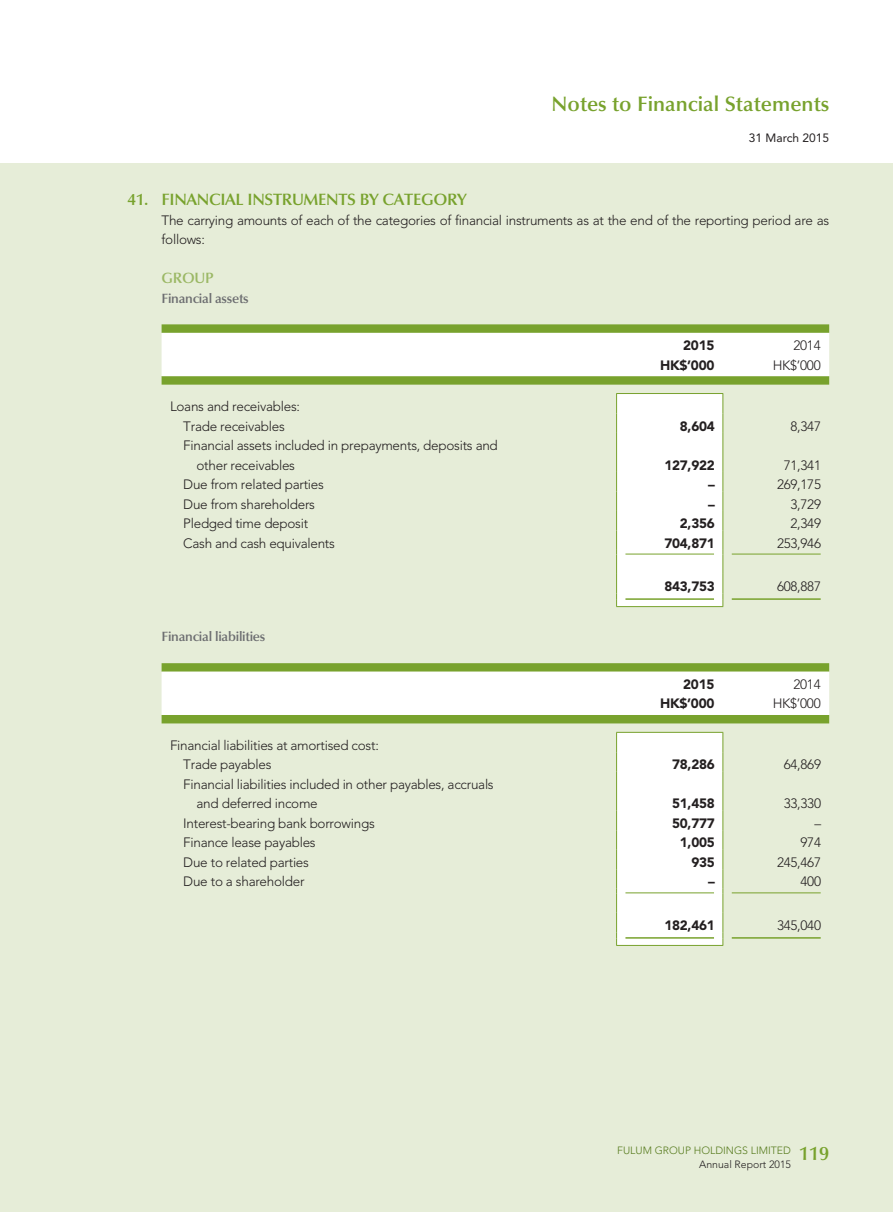
<style>
.page{position:relative;width:893px;height:1212px;background:#fff}
.page>*{position:absolute;margin:0;border:0;box-sizing:border-box;transform-origin:0 0}
.t1{font:600 21px "Optima LT Std";color:#78a22d}
.t2{font:600 19.5px "Optima LT Std";color:#78a22d}
._01_H1{font:600 16.5px "Optima LT Std";letter-spacing:-.02em;color:#78a22d}
._02_H2{font:600 15px "Optima LT Std";letter-spacing:-.02em;color:#9bb865}
._50_Table_txt{font:300 13.5px "Avenir LT Std";letter-spacing:-.02em;color:#231f20}
._00_txt{font:300 13.5px/19.5px "Avenir LT Std";letter-spacing:-.02em;color:#231f20}
._50_Table_txt-2{font:900 13.5px "Avenir LT Std";letter-spacing:-.02em;color:#231f20}
._03_H3{font:600 13.5px "Optima LT Std";letter-spacing:-.02em;color:#6c6d70}
.t3{font:12px "Avenir LT Std";color:#231f20}
.t4{font:300 10.5px "Avenir LT Std";color:#587c1f}
.t5{font:300 10.5px "Avenir LT Std";color:#231f20}
</style>
<div class="page">
<div style="left:0;top:164px;width:893px;height:1048px;background:#e6edd8"></div>
<svg style="left:162px;top:324px;width:667px;height:9px;background:#7fa738"></svg>
<svg style="left:162px;top:333px;width:667px;height:274px"></svg>
<hr style="left:616px;top:393px;width:107px;height:1px;background:#78a22d">
<svg style="left:616px;top:394px;width:1px;height:39px"></svg>
<svg style="left:722px;top:394px;width:1px;height:39px"></svg>
<hr style="left:616px;top:433px;width:1px;height:39px;background:#78a22d">
<hr style="left:722px;top:433px;width:1px;height:39px;background:#78a22d">
<svg style="left:616px;top:472px;width:1px;height:134px"></svg>
<svg style="left:722px;top:472px;width:1px;height:134px"></svg>
<hr style="left:616px;top:606px;width:107px;height:1px;background:#78a22d">
<hr style="left:625px;top:554px;width:89px;height:1px;background:#78a22d">
<hr style="left:732px;top:554px;width:89px;height:1px;background:#78a22d">
<hr style="left:625px;top:598px;width:89px;height:2px;background:#78a22d">
<hr style="left:732px;top:598px;width:89px;height:2px;background:#78a22d">
<svg style="left:162px;top:663px;width:667px;height:9px;background:#81a83b"></svg>
<svg style="left:162px;top:672px;width:667px;height:273px"></svg>
<hr style="left:616px;top:732px;width:107px;height:1px;background:#78a22d">
<svg style="left:616px;top:733px;width:1px;height:39px"></svg>
<svg style="left:722px;top:733px;width:1px;height:39px"></svg>
<hr style="left:616px;top:772px;width:1px;height:39px;background:#78a22d">
<hr style="left:722px;top:772px;width:1px;height:39px;background:#78a22d">
<svg style="left:616px;top:811px;width:1px;height:134px"></svg>
<svg style="left:722px;top:811px;width:1px;height:134px"></svg>
<hr style="left:616px;top:945px;width:107px;height:1px;background:#78a22d">
<hr style="left:625px;top:892px;width:89px;height:1px;background:#78a22d">
<hr style="left:732px;top:892px;width:89px;height:1px;background:#78a22d">
<hr style="left:625px;top:937px;width:89px;height:2px;background:#78a22d">
<hr style="left:732px;top:937px;width:89px;height:2px;background:#78a22d">
<h1 class="t1" style="left:552px;top:92px;width:279px">Notes to Financial Statements</h1>
<p class="t3" style="left:749px;top:131px;width:82px">31 March 2015</p>
<p class="_01_H1" style="left:128px;top:190px;width:341px">41. FINANCIAL INSTRUMENTS BY CATEGORY</p>
<p class="_00_txt" style="left:162px;top:210px;width:669px">The carrying amounts of each of the categories of financial instruments as at the end of the reporting period are as follows:</p>
<p class="_02_H2" style="left:162px;top:269px;width:54px">GROUP</p>
<p class="_03_H3" style="left:162px;top:290px;width:89px">Financial assets</p>
<p class="_50_Table_txt-2" style="left:683px;top:337px;width:33px">2015</p>
<p class="_50_Table_txt" style="left:793px;top:337px;width:29px">2014</p>
<p class="_50_Table_txt-2" style="left:660px;top:357px;width:56px">HK$’000</p>
<p class="_50_Table_txt" style="left:773px;top:357px;width:49px">HK$’000</p>
<p class="_50_Table_txt" style="left:170px;top:398px;width:131px">Loans and receivables:</p>
<p class="_50_Table_txt" style="left:183px;top:418px;width:103px">Trade receivables</p>
<p class="_50_Table_txt-2" style="left:680px;top:418px;width:36px">8,604</p>
<p class="_50_Table_txt" style="left:790px;top:418px;width:32px">8,347</p>
<p class="_50_Table_txt" style="left:183px;top:437px;width:316px">Financial assets included in prepayments, deposits and</p>
<p class="_50_Table_txt" style="left:197px;top:457px;width:100px">other receivables</p>
<p class="_50_Table_txt-2" style="left:664px;top:457px;width:52px">127,922</p>
<p class="_50_Table_txt" style="left:784px;top:457px;width:39px">71,341</p>
<p class="_50_Table_txt" style="left:183px;top:476px;width:142px">Due from related parties</p>
<p class="_50_Table_txt-2" style="left:708px;top:476px;width:8px">–</p>
<p class="_50_Table_txt" style="left:777px;top:476px;width:46px">269,175</p>
<p class="_50_Table_txt" style="left:183px;top:496px;width:133px">Due from shareholders</p>
<p class="_50_Table_txt-2" style="left:708px;top:496px;width:8px">–</p>
<p class="_50_Table_txt" style="left:790px;top:496px;width:32px">3,729</p>
<p class="_50_Table_txt" style="left:183px;top:515px;width:126px">Pledged time deposit</p>
<p class="_50_Table_txt-2" style="left:680px;top:515px;width:36px">2,356</p>
<p class="_50_Table_txt" style="left:790px;top:515px;width:32px">2,349</p>
<p class="_50_Table_txt" style="left:183px;top:535px;width:153px">Cash and cash equivalents</p>
<p class="_50_Table_txt-2" style="left:664px;top:535px;width:52px">704,871</p>
<p class="_50_Table_txt" style="left:777px;top:535px;width:46px">253,946</p>
<p class="_50_Table_txt-2" style="left:664px;top:578px;width:52px">843,753</p>
<p class="_50_Table_txt" style="left:777px;top:578px;width:46px">608,887</p>
<p class="_03_H3" style="left:162px;top:629px;width:105px">Financial liabilities</p>
<p class="_50_Table_txt-2" style="left:683px;top:676px;width:33px">2015</p>
<p class="_50_Table_txt" style="left:793px;top:676px;width:29px">2014</p>
<p class="_50_Table_txt-2" style="left:660px;top:695px;width:56px">HK$’000</p>
<p class="_50_Table_txt" style="left:773px;top:696px;width:49px">HK$’000</p>
<p class="_50_Table_txt" style="left:170px;top:737px;width:210px">Financial liabilities at amortised cost:</p>
<p class="_50_Table_txt" style="left:183px;top:757px;width:90px">Trade payables</p>
<p class="_50_Table_txt-2" style="left:672px;top:756px;width:44px">78,286</p>
<p class="_50_Table_txt" style="left:784px;top:757px;width:39px">64,869</p>
<p class="_50_Table_txt" style="left:183px;top:776px;width:312px">Financial liabilities included in other payables, accruals</p>
<p class="_50_Table_txt" style="left:197px;top:796px;width:123px">and deferred income</p>
<p class="_50_Table_txt-2" style="left:672px;top:795px;width:44px">51,458</p>
<p class="_50_Table_txt" style="left:784px;top:796px;width:39px">33,330</p>
<p class="_50_Table_txt" style="left:183px;top:815px;width:193px">Interest-bearing bank borrowings</p>
<p class="_50_Table_txt-2" style="left:672px;top:815px;width:44px">50,777</p>
<p class="_50_Table_txt" style="left:814px;top:815px;width:8px">–</p>
<p class="_50_Table_txt" style="left:183px;top:835px;width:134px">Finance lease payables</p>
<p class="_50_Table_txt-2" style="left:680px;top:834px;width:36px">1,005</p>
<p class="_50_Table_txt" style="left:800px;top:835px;width:22px">974</p>
<p class="_50_Table_txt" style="left:183px;top:854px;width:127px">Due to related parties</p>
<p class="_50_Table_txt-2" style="left:691px;top:854px;width:25px">935</p>
<p class="_50_Table_txt" style="left:777px;top:854px;width:46px">245,467</p>
<p class="_50_Table_txt" style="left:183px;top:874px;width:123px">Due to a shareholder</p>
<p class="_50_Table_txt-2" style="left:708px;top:873px;width:8px">–</p>
<p class="_50_Table_txt" style="left:800px;top:874px;width:22px">400</p>
<p class="_50_Table_txt-2" style="left:664px;top:917px;width:52px">182,461</p>
<p class="_50_Table_txt" style="left:777px;top:917px;width:46px">345,040</p>
<p class="t4" style="left:617px;top:1144px;width:175px">FULUM GROUP HOLDINGS LIMITED</p>
<p class="t5" style="left:699px;top:1158px;width:93px">Annual Report 2015</p>
<h2 class="t2" style="left:799px;top:1142px;width:32px">119</h2>
</div>
